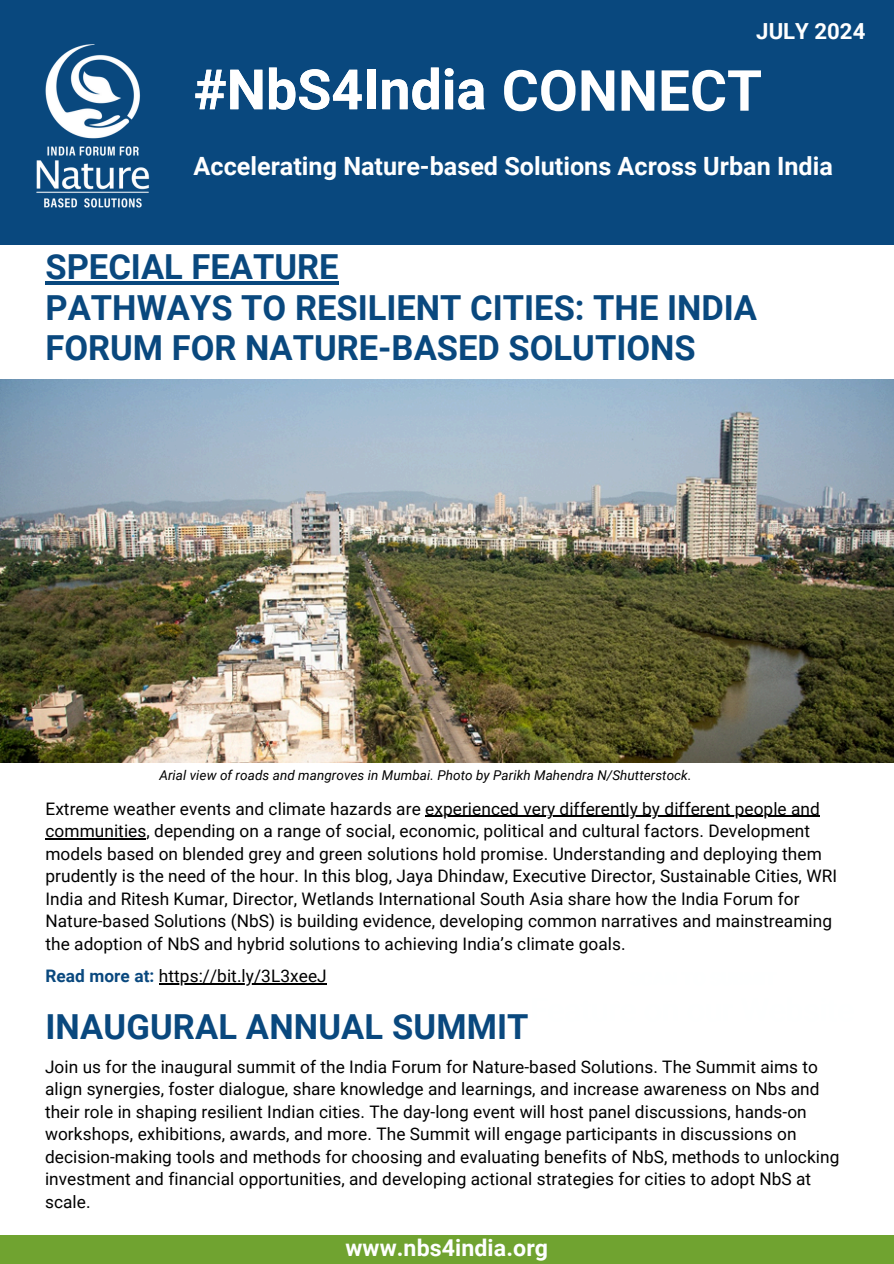
<style>
.page{position:relative;width:894px;height:1264px;background:#fff}
.page>*{position:absolute;margin:0;border:0;box-sizing:border-box;transform-origin:0 0}
.t1{font:700 55.5px "Roboto";color:#fff}
.t2{font:700 34.5px/40.5px "Roboto";color:#09487e}
.t3{font:700 25.2px "Roboto";color:#fff}
.t4{font:700 23.1px "Roboto";letter-spacing:.005em;color:#feffff}
.t5{font:700 22.2px "Roboto";color:#fff}
.t6{font:17.25px/22.5px "Roboto";letter-spacing:.005em;color:#000}
.t7{font:italic 13.5px "Roboto";letter-spacing:.005em;color:#000}
.s1{font-size:56.7px}
.s2{font-weight:700;color:#09487e}
</style>
<div class="page">
<div style="left:0;top:0;width:893px;height:245px;background:#09487e"></div>
<div style="left:0;top:1235px;width:893px;height:28px;background:#70a330"></div>
<img style="left:36px;top:44px;width:114px;height:164px">
<img style="left:0;top:379px;width:893px;height:383px">
<hr style="left:45px;top:281px;width:293px;height:4px;background:#09487e">
<hr style="left:425px;top:816px;width:394px;height:1px;background:#000">
<hr style="left:45px;top:838px;width:101px;height:1px;background:#000">
<hr style="left:159px;top:983px;width:168px;height:1px;background:#000">
<h1 class="t5" style="left:756px;top:18px;width:110px">JULY 2024</h1>
<h3 class="t1" style="left:193px;top:58px;width:569px">#NbS4India <span class="s1">CONNECT</span></h3>
<h2 class="t3" style="left:193px;top:151px;width:640px">Accelerating Nature-based Solutions Across Urban India</h2>
<h6 class="t2" style="left:45px;top:247px;width:713px">SPECIAL FEATURE<br>PATHWAYS TO RESILIENT CITIES: THE INDIA<br>FORUM FOR NATURE-BASED SOLUTIONS</h6>
<h3 class="t7" style="left:159px;top:768px;width:533px">Arial view of roads and mangroves in Mumbai. Photo by Parikh Mahendra N/Shutterstock.</h3>
<p class="t6" style="left:45px;top:797px;width:775px">Extreme weather events and climate hazards are experienced very differently by different people and</p>
<p class="t6" style="left:45px;top:820px;width:793px">communities, depending on a range of social, economic, political and cultural factors. Development models based on blended grey and green solutions hold promise. Understanding and deploying them prudently is the need of the hour. In this blog, Jaya Dhindaw, Executive Director, Sustainable Cities, WRI India and Ritesh Kumar, Director, Wetlands International South Asia share how the India Forum for Nature-based Solutions (NbS) is building evidence, developing common narratives and mainstreaming the adoption of NbS and hybrid solutions to achieving India’s climate goals.</p>
<p class="t6" style="left:45px;top:965px;width:282px"><span class="s2">Read more at:</span> https://bit.ly/3L3xeeJ</p>
<p class="t2" style="left:45px;top:1007px;width:484px">INAUGURAL ANNUAL SUMMIT</p>
<p class="t6" style="left:45px;top:1055px;width:795px">Join us for the inaugural summit of the India Forum for Nature-based Solutions. The Summit aims to align synergies, foster dialogue, share knowledge and learnings, and increase awareness on Nbs and their role in shaping resilient Indian cities. The day-long event will host panel discussions, hands-on workshops, exhibitions, awards, and more. The Summit will engage participants in discussions on decision-making tools and methods for choosing and evaluating benefits of NbS, methods to unlocking investment and financial opportunities, and developing actional strategies for cities to adopt NbS at scale.</p>
<h5 class="t4" style="left:345px;top:1233px;width:204px">www.nbs4india.org</h5>
</div>
